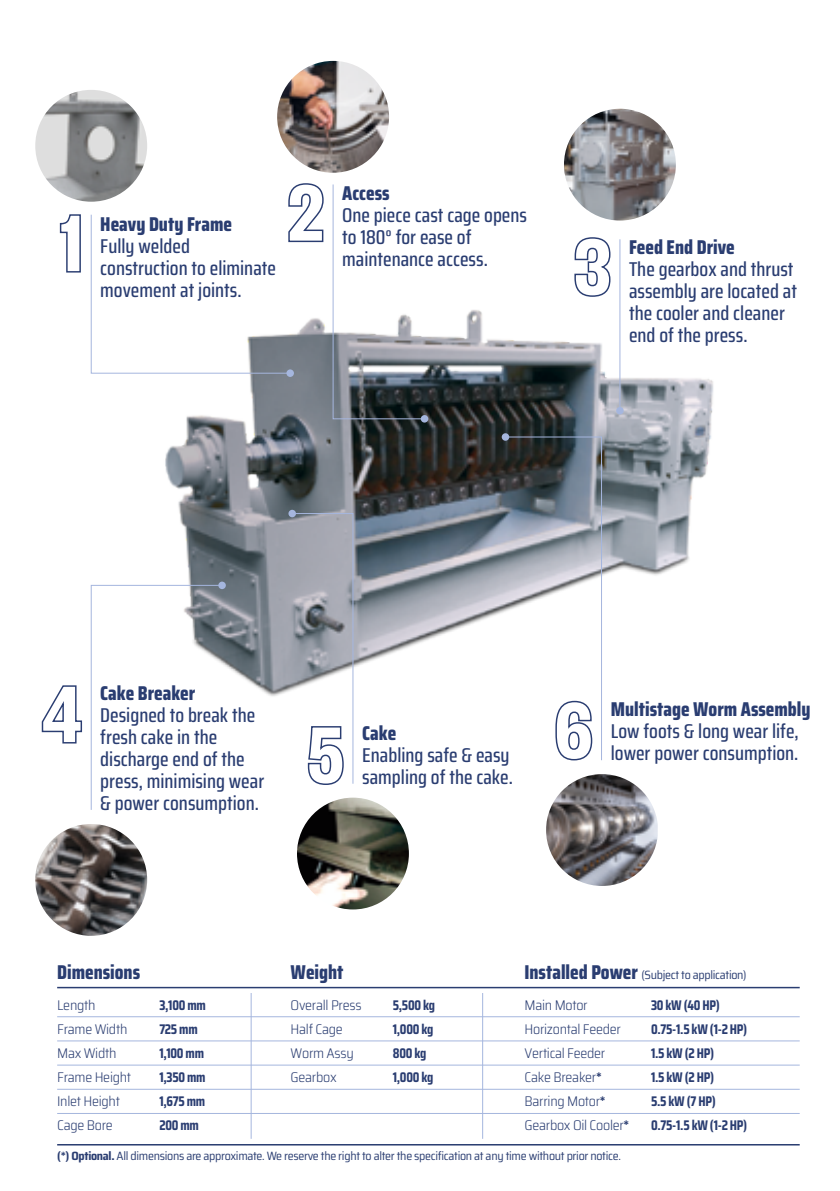
<style>
.page{position:relative;width:840px;height:1191px;background:#fff}
.page>*{position:absolute;margin:0;border:0;box-sizing:border-box;transform-origin:0 0}
.t1{font:500 20px/22px "Saira Condensed";color:#2a3d71}
.t2{font:800 20px "Saira Condensed";color:#2a3d71}
.t3{font:300 semi-condensed 14px "Saira";letter-spacing:-.02em;color:#2a3d71}
.t4{font:700 14px "Saira Condensed";letter-spacing:-.02em;color:#2a3d71}
.t5{font:semi-condensed 12px "Saira";letter-spacing:-.025em;color:#2a3d71}
.s1{font-family:"Saira Condensed";font-weight:800;font-stretch:normal;font-size:20px}
.s2{font-family:"Saira Condensed";font-weight:700;font-stretch:normal}
.s3{font-weight:700}
</style>
<div class="page">
<img style="left:165px;top:255px;width:549px;height:441px">
<div style="left:286px;top:369px;width:8px;height:8px;background:#a5b6de;border-radius:50%"></div>
<hr style="left:619px;top:239px;width:1px;height:172px;background:#a5b6de">
<div style="left:615px;top:407px;width:8px;height:7px;background:#a5b6de;border-radius:50%"></div>
<svg style="left:332px;top:184px;width:93px;height:236px"></svg>
<div style="left:420px;top:415px;width:8px;height:7px;background:#a5b6de;border-radius:50%"></div>
<svg style="left:501px;top:433px;width:8px;height:8px"></svg>
<svg style="left:59px;top:214px;width:22px;height:59px"></svg>
<svg style="left:90px;top:183px;width:234px;height:191px"></svg>
<svg style="left:573px;top:237px;width:38px;height:60px"></svg>
<svg style="left:90px;top:584px;width:133px;height:226px"></svg>
<div style="left:218px;top:581px;width:8px;height:8px;background:#a5b6de;border-radius:50%"></div>
<svg style="left:41px;top:685px;width:42px;height:59px"></svg>
<svg style="left:504px;top:436px;width:98px;height:325px"></svg>
<div style="left:288px;top:510px;width:8px;height:7px;background:#a5b6de;border-radius:50%"></div>
<svg style="left:291px;top:512px;width:63px;height:273px"></svg>
<img style="left:297px;top:797px;width:111px;height:112px;border-radius:56px">
<img style="left:546px;top:774px;width:111px;height:112px">
<img style="left:563px;top:109px;width:112px;height:111px;border-radius:56px">
<img style="left:277px;top:61px;width:112px;height:112px;border-radius:56px">
<img style="left:35px;top:90px;width:112px;height:112px;border-radius:56px">
<img style="left:35px;top:824px;width:112px;height:111px;border-radius:56px">
<hr style="left:57px;top:1016px;width:742px;height:1px;background:#a5b6de">
<hr style="left:57px;top:1040px;width:742px;height:1px;background:#a5b6de">
<hr style="left:57px;top:1064px;width:742px;height:1px;background:#a5b6de">
<hr style="left:57px;top:1089px;width:742px;height:1px;background:#a5b6de">
<hr style="left:57px;top:1113px;width:742px;height:1px;background:#a5b6de">
<hr style="left:251px;top:993px;width:1px;height:145px;background:#a5b6de">
<hr style="left:482px;top:993px;width:1px;height:145px;background:#a5b6de">
<hr style="left:57px;top:986px;width:742px;height:2px;background:#2a3d71">
<hr style="left:57px;top:1144px;width:742px;height:1px;background:#2a3d71">
<p class="t2" style="left:100px;top:208px;width:133px">Heavy Duty Frame</p>
<p class="t1" style="left:100px;top:234px;width:177px">Fully welded construction to eliminate movement at joints.</p>
<p class="t2" style="left:342px;top:178px;width:49px">Access</p>
<p class="t1" style="left:342px;top:204px;width:186px">One piece cast cage opens to 180° for ease of maintenance access.</p>
<p class="t2" style="left:628px;top:232px;width:107px">Feed End Drive</p>
<p class="t1" style="left:628px;top:258px;width:169px">The gearbox and thrust assembly are located at the cooler and cleaner end of the press.</p>
<p class="t2" style="left:100px;top:677px;width:96px">Cake Breaker</p>
<p class="t1" style="left:100px;top:703px;width:165px">Designed to break the fresh cake in the discharge end of the press, minimising wear &amp; power consumption.</p>
<p class="t2" style="left:362px;top:717px;width:35px">Cake</p>
<p class="t1" style="left:362px;top:743px;width:152px">Enabling safe &amp; easy sampling of the cake.</p>
<p class="t2" style="left:610px;top:694px;width:201px">Multistage Worm Assembly</p>
<p class="t1" style="left:610px;top:720px;width:189px">Low foots &amp; long wear life, lower power consumption.</p>
<p class="t2" style="left:57px;top:956px;width:84px">Dimensions</p>
<p class="t3" style="left:57px;top:994px;width:40px">Length</p>
<p class="t4" style="left:159px;top:994px;width:48px">3,100 mm</p>
<p class="t3" style="left:57px;top:1018px;width:72px">Frame Width</p>
<p class="t4" style="left:159px;top:1018px;width:40px">725 mm</p>
<p class="t3" style="left:57px;top:1042px;width:61px">Max Width</p>
<p class="t4" style="left:159px;top:1042px;width:46px">1,100 mm</p>
<p class="t3" style="left:57px;top:1066px;width:75px">Frame Height</p>
<p class="t4" style="left:159px;top:1066px;width:48px">1,350 mm</p>
<p class="t3" style="left:57px;top:1090px;width:64px">Inlet Height</p>
<p class="t4" style="left:159px;top:1090px;width:47px">1,675 mm</p>
<p class="t3" style="left:57px;top:1114px;width:57px">Cage Bore</p>
<p class="t4" style="left:159px;top:1114px;width:41px">200 mm</p>
<p class="t2" style="left:290px;top:956px;width:54px">Weight</p>
<p class="t3" style="left:290px;top:994px;width:72px">Overall Press</p>
<p class="t4" style="left:392px;top:994px;width:44px">5,500 kg</p>
<p class="t3" style="left:290px;top:1018px;width:54px">Half Cage</p>
<p class="t4" style="left:392px;top:1018px;width:42px">1,000 kg</p>
<p class="t3" style="left:290px;top:1042px;width:65px">Worm Assy</p>
<p class="t4" style="left:392px;top:1042px;width:35px">800 kg</p>
<p class="t3" style="left:290px;top:1066px;width:48px">Gearbox</p>
<p class="t4" style="left:392px;top:1066px;width:42px">1,000 kg</p>
<p class="t5" style="left:524px;top:966px;width:223px"><span class="s1">Installed Power</span> (Subject to application)</p>
<p class="t3" style="left:524px;top:994px;width:65px">Main Motor</p>
<p class="t4" style="left:650px;top:994px;width:70px">30 kW (40 HP)</p>
<p class="t3" style="left:524px;top:1018px;width:98px">Horizontal Feeder</p>
<p class="t4" style="left:650px;top:1018px;width:98px">0.75-1.5 kW (1-2 HP)</p>
<p class="t3" style="left:524px;top:1042px;width:82px">Vertical Feeder</p>
<p class="t4" style="left:650px;top:1042px;width:65px">1.5 kW (2 HP)</p>
<p class="t3" style="left:524px;top:1066px;width:79px">Cake Breaker<span class="s2">*</span></p>
<p class="t4" style="left:650px;top:1066px;width:65px">1.5 kW (2 HP)</p>
<p class="t3" style="left:524px;top:1090px;width:82px">Barring Motor<span class="s2">*</span></p>
<p class="t4" style="left:650px;top:1090px;width:66px">5.5 kW (7 HP)</p>
<p class="t3" style="left:524px;top:1114px;width:106px">Gearbox Oil Cooler<span class="s2">*</span></p>
<p class="t4" style="left:650px;top:1114px;width:98px">0.75-1.5 kW (1-2 HP)</p>
<p class="t5" style="left:57px;top:1146px;width:565px"><span class="s3">(*) Optional.</span> All dimensions are approximate. We reserve the right to alter the specification at any time without prior notice.</p>
</div>
